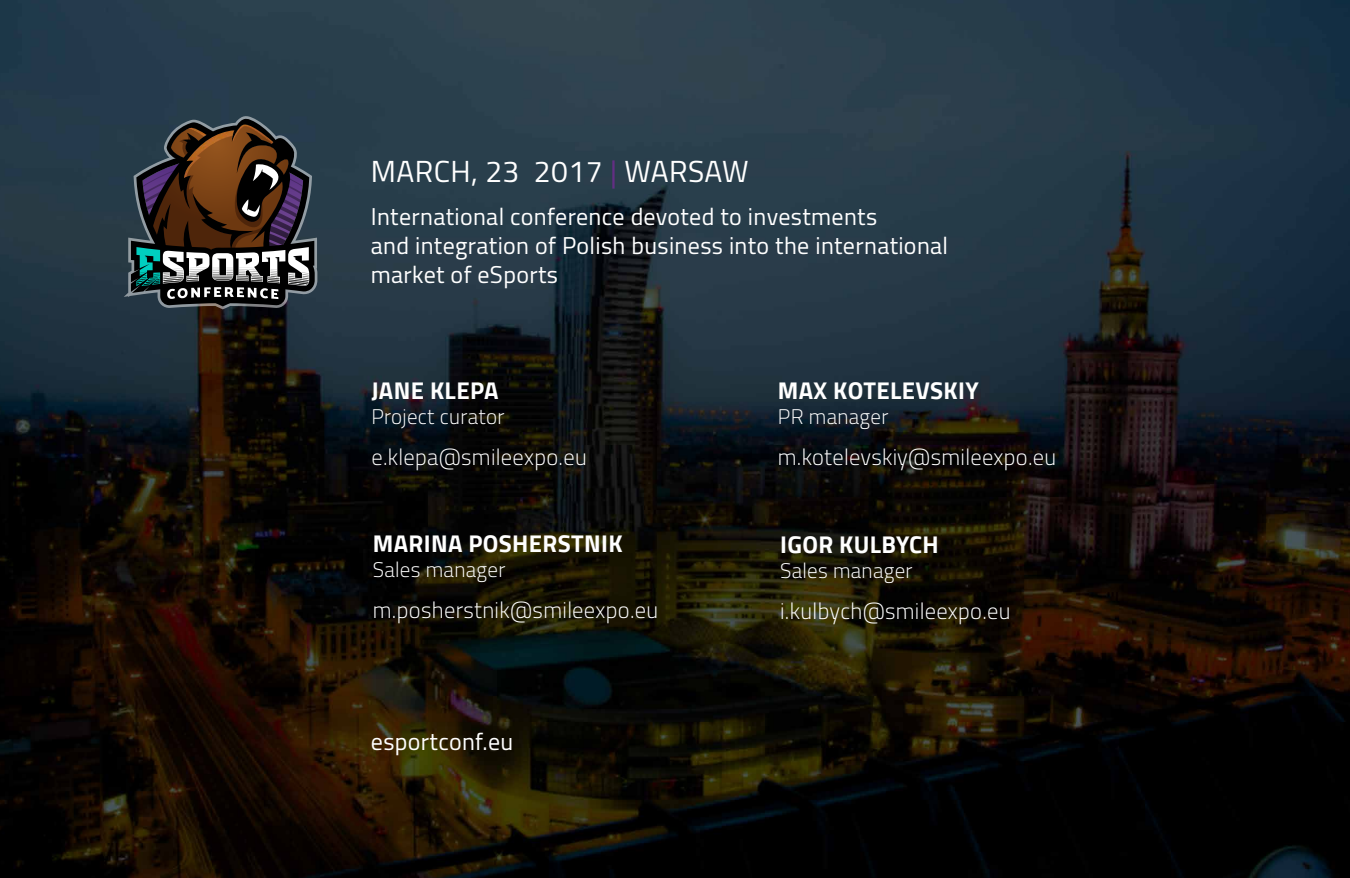
<style>
.page{position:relative;width:1350px;height:878px;background:#fff}
.page>*{position:absolute;margin:0;border:0;box-sizing:border-box;transform-origin:0 0}
.t1{font:30px "Cairo";letter-spacing:.015em;color:#fff}
.t2{font:24px/28.8px "Cairo";letter-spacing:.015em;color:#fff}
.t3{font:700 24px "Cairo";letter-spacing:.015em;color:#fff}
.t4{font:300 22.5px "Cairo";letter-spacing:.015em;color:#fff}
.t5{font:300 21px "Cairo";letter-spacing:.015em;color:#fff}
.s1{color:#642e84}
</style>
<div class="page">
<img style="left:0;top:0;width:1350px;height:878px">
<svg style="left:124px;top:116px;width:193px;height:193px;background:#47403c"></svg>
<p class="t1" style="left:371px;top:146px;width:379px">MARCH, 23 2017 <span class="s1">|</span> WARSAW</p>
<p class="t2" style="left:371px;top:202px;width:579px">International conference devoted to investments<br>and integration of Polish business into the international market of eSports</p>
<p class="t3" style="left:371px;top:376px;width:129px">JANE KLEPA</p>
<p class="t5" style="left:371px;top:399px;width:135px">Project curator</p>
<p class="t4" style="left:371px;top:438px;width:217px">e.klepa@smileexpo.eu</p>
<p class="t3" style="left:373px;top:529px;width:251px">MARINA POSHERSTNIK</p>
<p class="t5" style="left:373px;top:552px;width:134px">Sales manager</p>
<p class="t4" style="left:373px;top:591px;width:287px">m.posherstnik@smileexpo.eu</p>
<p class="t2" style="left:371px;top:727px;width:144px">esportconf.eu</p>
<p class="t3" style="left:778px;top:376px;width:202px">MAX KOTELEVSKIY</p>
<p class="t5" style="left:778px;top:399px;width:112px">PR manager</p>
<p class="t4" style="left:778px;top:438px;width:280px">m.kotelevskiy@smileexpo.eu</p>
<p class="t3" style="left:780px;top:530px;width:160px">IGOR KULBYCH</p>
<p class="t5" style="left:780px;top:553px;width:134px">Sales manager</p>
<p class="t4" style="left:780px;top:592px;width:232px">i.kulbych@smileexpo.eu</p>
</div>
